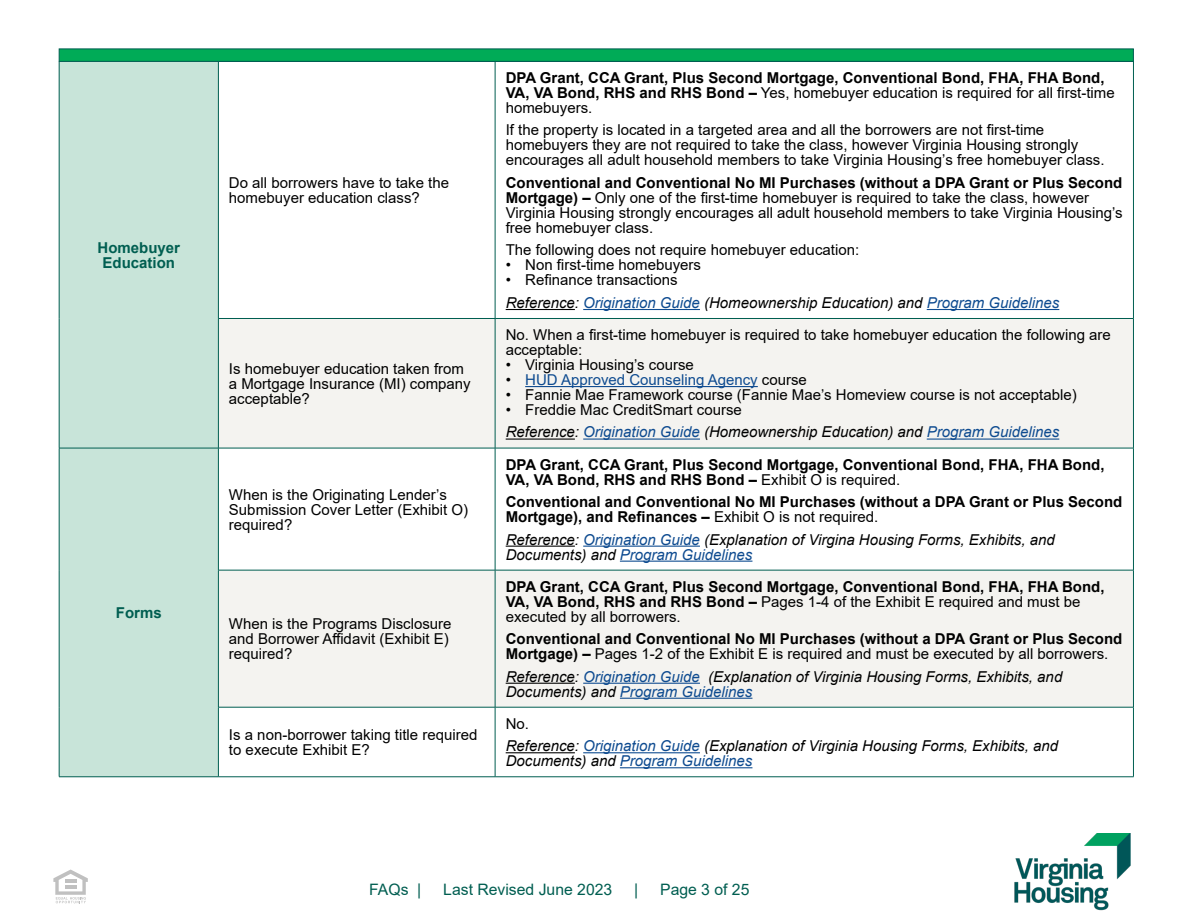
<style>
.page{position:relative;width:1188px;height:918px;background:#fff}
.page>*{position:absolute;margin:0;border:0;box-sizing:border-box;transform-origin:0 0}
.t1{font:15.75px "Arial";color:#005e51}
.t2{font:15px/15px "Arial";color:#000}
.t3{font:700 15px/15px "Arial";color:#000}
.t4{font:italic 15px/22.5px "Arial";color:#000}
.t5{font:15px "Arial";color:#0e4b90}
.t6{font:italic 15px "Arial";color:#0e4b90}
.t7{font:700 15px/15px "Arial";color:#005e51;text-align:center}
.s1{font-weight:400}
.s2{font-weight:700}
.s3{font-style:normal}
.s4{color:#0e4b90}
.s5{color:#000}
</style>
<div class="page">
<img style="left:1014px;top:833px;width:117px;height:78px">
<svg style="left:53px;top:870px;width:35px;height:33px"></svg>
<div style="left:59px;top:49px;width:1075px;height:13px;background:#00ab57;border:1px solid #005e51"></div>
<div style="left:60px;top:62px;width:158px;height:715px;background:#c8e4d9"></div>
<svg style="left:219px;top:319px;width:914px;height:388px;fill:#f4f3f0"></svg>
<hr style="left:59px;top:61px;width:159px;height:1px;background:#005e51">
<hr style="left:59px;top:62px;width:1px;height:256px;background:#005e51">
<hr style="left:59px;top:318px;width:1px;height:130px;background:#005e51">
<hr style="left:59px;top:448px;width:1px;height:122px;background:#005e51">
<hr style="left:59px;top:570px;width:1px;height:137px;background:#005e51">
<hr style="left:59px;top:707px;width:1px;height:70px;background:#005e51">
<hr style="left:218px;top:62px;width:1px;height:256px;background:#005e51">
<hr style="left:495px;top:62px;width:1px;height:256px;background:#005e51">
<hr style="left:1133px;top:62px;width:1px;height:256px;background:#005e51">
<hr style="left:218px;top:61px;width:277px;height:1px;background:#005e51">
<hr style="left:495px;top:61px;width:639px;height:1px;background:#005e51">
<hr style="left:218px;top:318px;width:277px;height:1px;background:#005e51">
<hr style="left:218px;top:319px;width:1px;height:129px;background:#005e51">
<hr style="left:495px;top:318px;width:639px;height:1px;background:#005e51">
<hr style="left:495px;top:319px;width:1px;height:129px;background:#005e51">
<hr style="left:1133px;top:319px;width:1px;height:129px;background:#005e51">
<hr style="left:59px;top:448px;width:159px;height:1px;background:#005e51">
<hr style="left:218px;top:448px;width:1px;height:122px;background:#005e51">
<hr style="left:495px;top:448px;width:1px;height:122px;background:#005e51">
<hr style="left:1133px;top:448px;width:1px;height:122px;background:#005e51">
<hr style="left:218px;top:570px;width:1px;height:137px;background:#005e51">
<hr style="left:495px;top:570px;width:1px;height:137px;background:#005e51">
<hr style="left:1133px;top:570px;width:1px;height:137px;background:#005e51">
<hr style="left:59px;top:777px;width:159px;height:1px;background:#005e51">
<hr style="left:218px;top:448px;width:277px;height:1px;background:#005e51">
<hr style="left:495px;top:448px;width:639px;height:1px;background:#005e51">
<hr style="left:218px;top:570px;width:277px;height:1px;background:#005e51">
<hr style="left:495px;top:570px;width:639px;height:1px;background:#005e51">
<hr style="left:218px;top:707px;width:277px;height:1px;background:#005e51">
<hr style="left:218px;top:707px;width:1px;height:70px;background:#005e51">
<hr style="left:495px;top:707px;width:639px;height:1px;background:#005e51">
<hr style="left:495px;top:707px;width:1px;height:70px;background:#005e51">
<hr style="left:1133px;top:707px;width:1px;height:70px;background:#005e51">
<hr style="left:218px;top:777px;width:277px;height:1px;background:#005e51">
<hr style="left:495px;top:777px;width:639px;height:1px;background:#005e51">
<hr style="left:506px;top:309px;width:69px;height:1px;background:#000">
<hr style="left:583px;top:309px;width:117px;height:1px;background:#0e4b90">
<hr style="left:927px;top:309px;width:132px;height:1px;background:#0e4b90">
<hr style="left:525px;top:386px;width:233px;height:1px;background:#0e4b90">
<hr style="left:506px;top:439px;width:69px;height:1px;background:#000">
<hr style="left:583px;top:439px;width:117px;height:1px;background:#0e4b90">
<hr style="left:927px;top:439px;width:132px;height:1px;background:#0e4b90">
<hr style="left:506px;top:546px;width:69px;height:1px;background:#000">
<hr style="left:583px;top:546px;width:117px;height:1px;background:#0e4b90">
<hr style="left:620px;top:561px;width:132px;height:1px;background:#0e4b90">
<hr style="left:506px;top:683px;width:69px;height:1px;background:#000">
<hr style="left:583px;top:683px;width:117px;height:1px;background:#0e4b90">
<hr style="left:620px;top:698px;width:132px;height:1px;background:#0e4b90">
<hr style="left:506px;top:752px;width:69px;height:1px;background:#000">
<hr style="left:583px;top:752px;width:117px;height:1px;background:#0e4b90">
<hr style="left:620px;top:767px;width:132px;height:1px;background:#0e4b90">
<p class="t7" style="left:98px;top:240px;width:84px">Homebuyer<br>Education</p>
<p class="t7" style="left:116px;top:605px;width:47px">Forms</p>
<p class="t2" style="left:229px;top:175px;width:222px">Do all borrowers have to take the homebuyer education class?</p>
<p class="t2" style="left:229px;top:361px;width:243px">Is homebuyer education taken from a Mortgage Insurance (MI) company acceptable?</p>
<p class="t2" style="left:229px;top:487px;width:241px">When is the Originating Lender’s<br>Submission Cover Letter (Exhibit O) required?</p>
<p class="t2" style="left:229px;top:616px;width:224px">When is the Programs Disclosure and Borrower Affidavit (Exhibit E) required?</p>
<p class="t3" style="left:506px;top:70px;width:611px">DPA Grant, CCA Grant, Plus Second Mortgage, Conventional Bond, FHA, FHA Bond,<br>VA, VA Bond, RHS and RHS Bond – <span class="s1">Yes, homebuyer education is required for all first-time homebuyers.</span></p>
<p class="t2" style="left:506px;top:123px;width:600px">If the property is located in a targeted area and all the borrowers are not first-time homebuyers they are not required to take the class, however Virginia Housing strongly encourages all adult household members to take Virginia Housing’s free homebuyer class.</p>
<p class="t2" style="left:506px;top:175px;width:619px"><span class="s2">Conventional and Conventional No MI Purchases (without a DPA Grant or Plus Second Mortgage) –</span> Only one of the first-time homebuyer is required to take the class, however Virginia Housing strongly encourages all adult household members to take Virginia Housing’s free homebuyer class.</p>
<p class="t2" style="left:506px;top:243px;width:355px">The following does not require homebuyer education:</p>
<p class="t2" style="left:506px;top:258px;width:197px">• Non first-time homebuyers</p>
<p class="t4" style="left:506px;top:269px;width:555px"><span class="s3">• Refinance transactions<br></span>Reference: <span class="s4">Origination Guide</span> (Homeownership Education) and <span class="s4">Program Guidelines</span></p>
<p class="t2" style="left:506px;top:327px;width:607px">No. When a first-time homebuyer is required to take homebuyer education the following are acceptable:</p>
<p class="t2" style="left:506px;top:357px;width:190px">• Virginia Housing’s course</p>
<p class="t5" style="left:506px;top:369px;width:303px"><span class="s5">•</span> HUD Approved Counseling Agency <span class="s5">course</span></p>
<p class="t2" style="left:506px;top:387px;width:573px">• Fannie Mae Framework course (Fannie Mae’s Homeview course is not acceptable)</p>
<p class="t4" style="left:506px;top:399px;width:555px"><span class="s3">• Freddie Mac CreditSmart course<br></span>Reference: <span class="s4">Origination Guide</span> (Homeownership Education) and <span class="s4">Program Guidelines</span></p>
<p class="t3" style="left:506px;top:457px;width:600px">DPA Grant, CCA Grant, Plus Second Mortgage, Conventional Bond, FHA, FHA Bond,<br>VA, VA Bond, RHS and RHS Bond – <span class="s1">Exhibit O is required.</span></p>
<p class="t3" style="left:506px;top:494px;width:618px">Conventional and Conventional No MI Purchases (without a DPA Grant or Plus Second<br>Mortgage), and Refinances – <span class="s1">Exhibit O is not required.</span></p>
<p class="t4" style="left:506px;top:532px;width:551px;line-height:15px">Reference: <span class="s4">Origination Guide</span> (Explanation of Virgina Housing Forms, Exhibits, and<br>Documents) and <span class="s4">Program Guidelines</span></p>
<p class="t3" style="left:506px;top:579px;width:600px">DPA Grant, CCA Grant, Plus Second Mortgage, Conventional Bond, FHA, FHA Bond,<br>VA, VA Bond, RHS and RHS Bond – <span class="s1">Pages 1-4 of the Exhibit E required and must be executed by all borrowers.</span></p>
<p class="t3" style="left:506px;top:632px;width:618px">Conventional and Conventional No MI Purchases (without a DPA Grant or Plus Second<br>Mortgage) – <span class="s1">Pages 1-2 of the Exhibit E is required and must be executed by all borrowers.</span></p>
<p class="t4" style="left:506px;top:669px;width:558px;line-height:15px">Reference: <span class="s4">Origination Guide</span> (Explanation of Virginia Housing Forms, Exhibits, and<br>Documents) and <span class="s4">Program Guidelines</span></p>
<p class="t2" style="left:229px;top:727px;width:250px">Is a non-borrower taking title required to execute Exhibit E?</p>
<p class="t4" style="left:506px;top:712px;width:554px"><span class="s3">No.<br></span>Reference: <span class="s4">Origination Guide</span> (Explanation of Virginia Housing Forms, Exhibits, and</p>
<p class="t6" style="left:506px;top:751px;width:248px"><span class="s5">Documents) and</span> Program Guidelines</p>
<p class="t1" style="left:369px;top:879px;width:54px">FAQs |</p>
<p class="t1" style="left:443px;top:879px;width:170px">Last Revised June 2023</p>
<p class="t1" style="left:634px;top:879px;width:6px">|</p>
<p class="t1" style="left:660px;top:879px;width:91px">Page 3 of 25</p>
</div>
